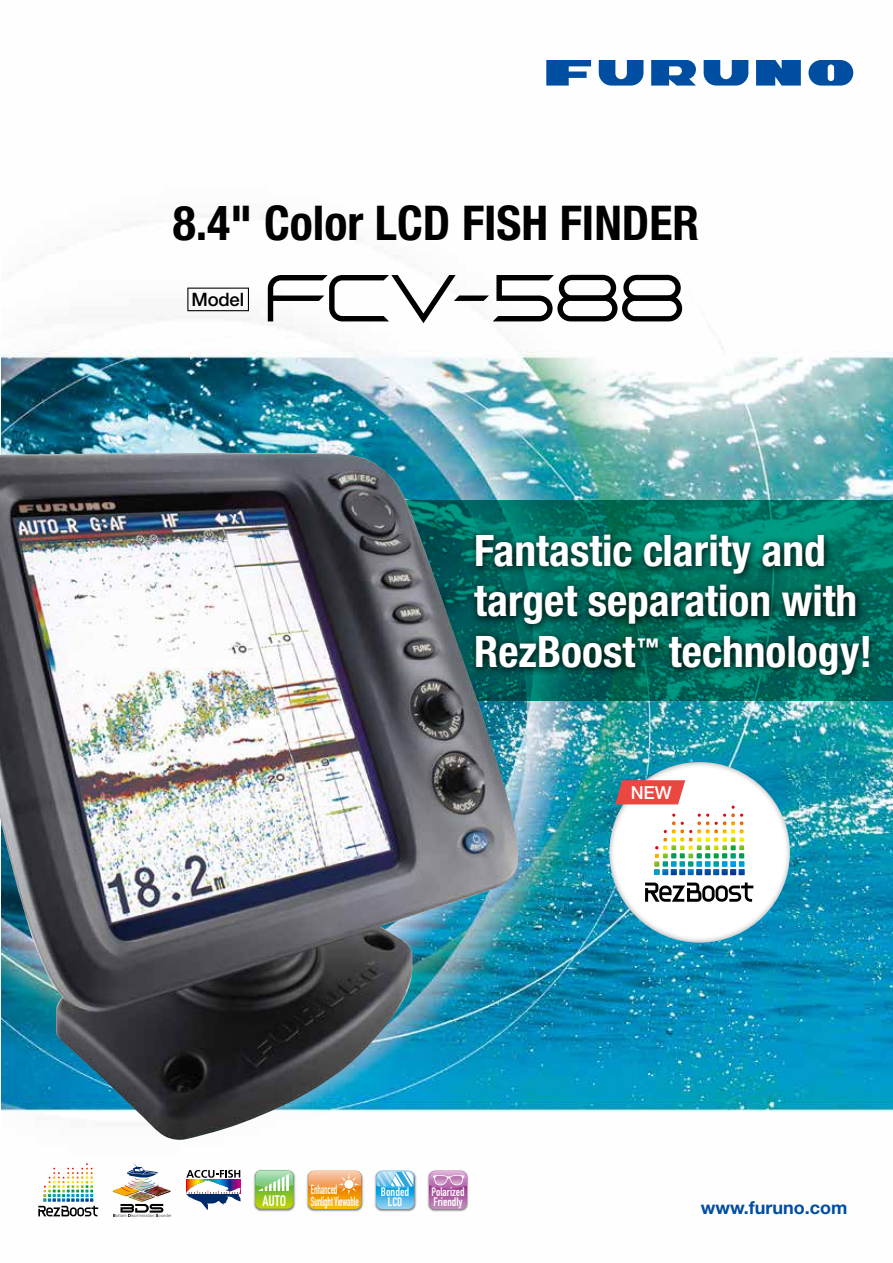
<style>
.page{position:relative;width:893px;height:1263px;background:#fff}
.page>*{position:absolute;margin:0;border:0;box-sizing:border-box;transform-origin:0 0}
.t1{font:700 condensed 48px "Helvetica Neue LT Std";color:#000}
.t2{font:700 condensed 43.5px "Helvetica Neue LT Std";color:#fff}
.t3{font:700 condensed 21.75px "Helvetica Neue LT Std";color:#fff}
.t4{font:500 18.45px "Helvetica Neue LT Std";letter-spacing:-.01em;color:#000}
.t5{font:700 18px "Helvetica Neue LT Std";color:#004ea2}
.t6{font:500 18px "Helvetica Neue LT Std";color:#fff}
.t7{font:15px "DIN Engschrift Std";color:#fff}
.t8{font:13.05px "DIN Engschrift Std";letter-spacing:-.02em;color:#fff;scale:.7 1}
.t9{font:12.15px/9.8px "DIN Engschrift Std";color:#fff;scale:.95 1}
.t10{font:12.15px "DIN Engschrift Std";color:#fff}
</style>
<div class="page">
<img style="left:1px;top:60px;width:892px;height:1157px">
<svg style="left:187px;top:288px;width:62px;height:23px"></svg>
<svg style="left:268px;top:275px;width:414px;height:48px"></svg>
<svg style="left:520px;top:500px;width:373px;height:200px;background:#007364"></svg>
<img style="left:0;top:453px;width:520px;height:687px">
<img style="left:465px;top:521px;width:420px;height:168px">
<img style="left:306px;top:1169px;width:58px;height:43px">
<svg style="left:308px;top:1171px;width:53px;height:38px;background:#f3a93f"></svg>
<img style="left:373px;top:1169px;width:44px;height:43px">
<svg style="left:376px;top:1171px;width:38px;height:38px"></svg>
<img style="left:253px;top:1169px;width:43px;height:43px">
<svg style="left:255px;top:1170px;width:38px;height:39px"></svg>
<img style="left:426px;top:1169px;width:44px;height:43px">
<svg style="left:429px;top:1171px;width:38px;height:38px"></svg>
<img style="left:113px;top:1163px;width:58px;height:54px">
<svg style="left:38px;top:1163px;width:60px;height:53px"></svg>
<svg style="left:185px;top:1170px;width:56px;height:41px"></svg>
<svg style="left:609px;top:762px;width:181px;height:181px"></svg>
<svg style="left:645px;top:882px;width:108px;height:20px"></svg>
<svg style="left:615px;top:780px;width:130px;height:95px"></svg>
<svg style="left:599px;top:60px;width:44px;height:26px"></svg>
<svg style="left:546px;top:60px;width:45px;height:26px"></svg>
<svg style="left:756px;top:60px;width:45px;height:26px"></svg>
<svg style="left:704px;top:60px;width:44px;height:26px"></svg>
<svg style="left:651px;top:60px;width:45px;height:26px"></svg>
<svg style="left:808px;top:60px;width:45px;height:26px"></svg>
<p class="t1" style="left:173px;top:194px;width:528px">8.4" Color LCD FISH FINDER</p>
<p class="t4" style="left:191px;top:289px;width:54px">Model</p>
<p class="t2" style="left:474px;top:524px;width:353px">Fantastic clarity and</p>
<p class="t2" style="left:474px;top:575px;width:385px">target separation with</p>
<p class="t2" style="left:669px;top:625px;width:205px">technology!</p>
<p class="t2" style="left:474px;top:625px;width:162px">RezBoost</p>
<p class="t3" style="left:637px;top:633px;width:23px">™</p>
<p class="t6" style="left:631px;top:782px;width:43px">NEW</p>
<p class="t7" style="left:262px;top:1191px;width:25px">AUTO</p>
<p class="t8" style="left:311px;top:1181px;width:39px">Enhanced</p>
<p class="t8" style="left:311px;top:1193px;width:70px">Sunlight Viewable</p>
<p class="t9" style="left:431px;top:1187px;width:36px">Polarized<br>Friendly</p>
<p class="t10" style="left:381px;top:1185px;width:30px">Bonded</p>
<p class="t10" style="left:388px;top:1194px;width:16px">LCD</p>
<p class="t5" style="left:701px;top:1197px;width:148px">www.furuno.com</p>
</div>
